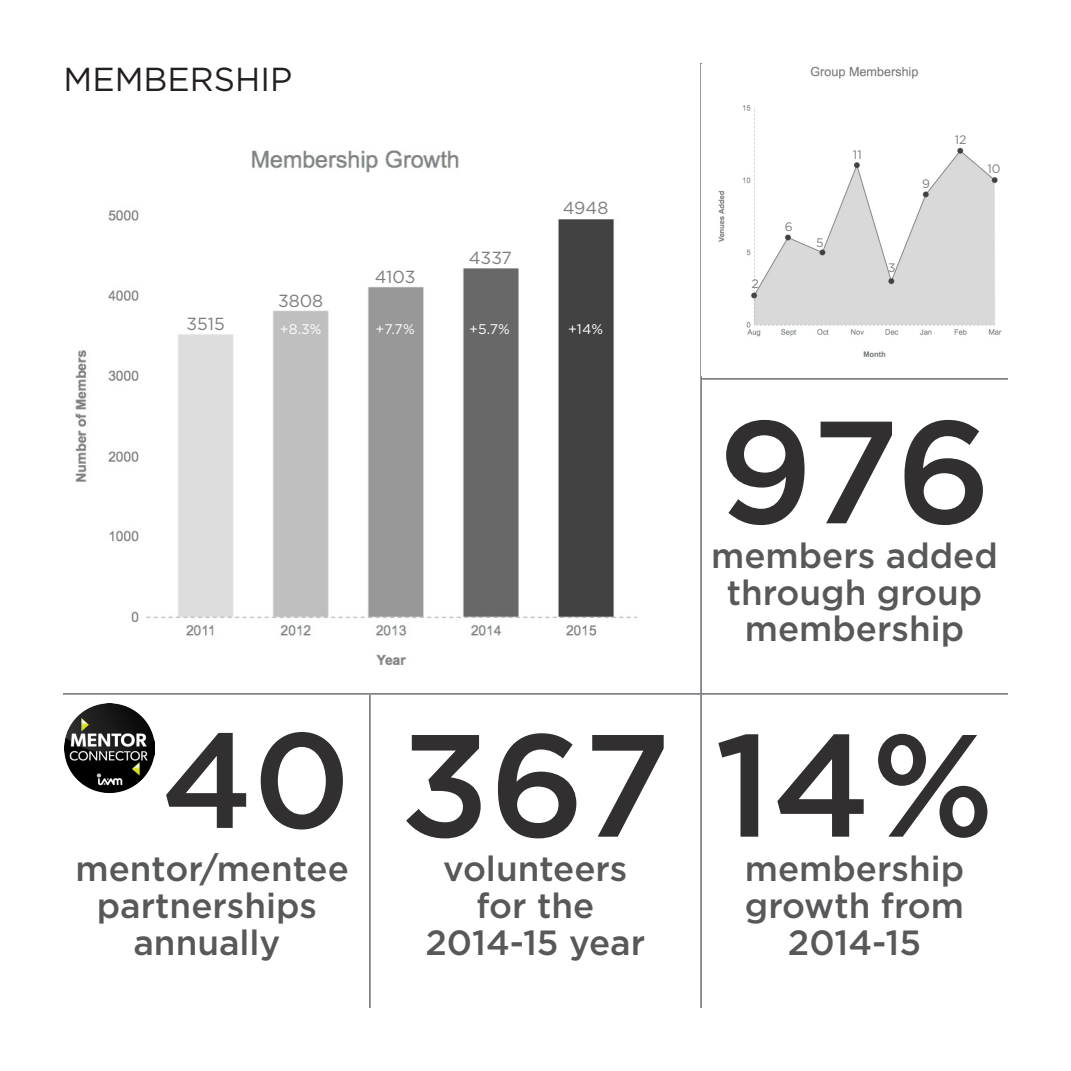
<style>
.page{position:relative;width:1071px;height:1071px;background:#fff}
.page>*{position:absolute;margin:0;border:0;box-sizing:border-box;transform-origin:0 0}
.t1{font:500 145.25px "Gotham";letter-spacing:-.015em;color:#312f30}
.t2{font:500 134.75px "Gotham";color:#312f30}
.t3{font:500 35px/36.8px "Gotham";color:#57585a;text-align:center}
.t4{font:33.25px "Gotham";color:#231f20}
.t5{font:17.5px "Gotham";color:#7e7e7e}
.t6{font:14px "Gotham";color:#fff}
.t7{font:12.25px "Gotham";color:#7e7e7e}
</style>
<div class="page">
<hr style="left:369px;top:695px;width:2px;height:313px;background:#808285">
<hr style="left:700px;top:63px;width:2px;height:945px;background:#808285">
<hr style="left:63px;top:693px;width:945px;height:2px;background:#808285">
<img style="left:718px;top:66px;width:284px;height:291px">
<img style="left:75px;top:150px;width:563px;height:515px">
<hr style="left:701px;top:378px;width:307px;height:2px;background:#808285">
<img style="left:65px;top:703px;width:89px;height:90px">
<p class="t4" style="left:64px;top:61px;width:230px">MEMBERSHIP</p>
<p class="t5" style="left:278px;top:291px;width:47px">3808</p>
<p class="t5" style="left:375px;top:267px;width:42px">4103</p>
<p class="t5" style="left:469px;top:248px;width:45px">4337</p>
<p class="t5" style="left:563px;top:198px;width:47px">4948</p>
<p class="t5" style="left:187px;top:315px;width:40px">3515</p>
<p class="t6" style="left:280px;top:321px;width:43px">+8.3%</p>
<p class="t6" style="left:376px;top:321px;width:41px">+7.7%</p>
<p class="t6" style="left:469px;top:321px;width:42px">+5.7%</p>
<p class="t6" style="left:568px;top:321px;width:37px">+14%</p>
<p class="t7" style="left:752px;top:277px;width:9px">2</p>
<p class="t7" style="left:785px;top:219px;width:9px">6</p>
<p class="t7" style="left:816px;top:236px;width:9px">5</p>
<p class="t7" style="left:853px;top:148px;width:10px">11</p>
<p class="t7" style="left:922px;top:177px;width:9px">9</p>
<p class="t7" style="left:955px;top:133px;width:13px">12</p>
<p class="t7" style="left:988px;top:162px;width:15px">10</p>
<p class="t7" style="left:888px;top:261px;width:9px">3</p>
<p class="t1" style="left:718px;top:389px;width:275px">976</p>
<p class="t3" style="left:711px;top:536px;width:288px">members added</p>
<p class="t3" style="left:727px;top:573px;width:257px">through group membership</p>
<p class="t2" style="left:161px;top:704px;width:191px">40</p>
<p class="t3" style="left:75px;top:850px;width:275px">mentor/mentee</p>
<p class="t3" style="left:97px;top:886px;width:222px">partnerships</p>
<p class="t3" style="left:133px;top:923px;width:149px">annually</p>
<p class="t1" style="left:400px;top:703px;width:596px">367 14%</p>
<p class="t3" style="left:745px;top:850px;width:221px">membership</p>
<p class="t3" style="left:745px;top:886px;width:221px">growth from</p>
<p class="t3" style="left:788px;top:923px;width:135px">2014-15</p>
<p class="t3" style="left:443px;top:850px;width:186px">volunteers</p>
<p class="t3" style="left:476px;top:886px;width:119px">for the</p>
<p class="t3" style="left:426px;top:923px;width:221px">2014-15 year</p>
</div>
